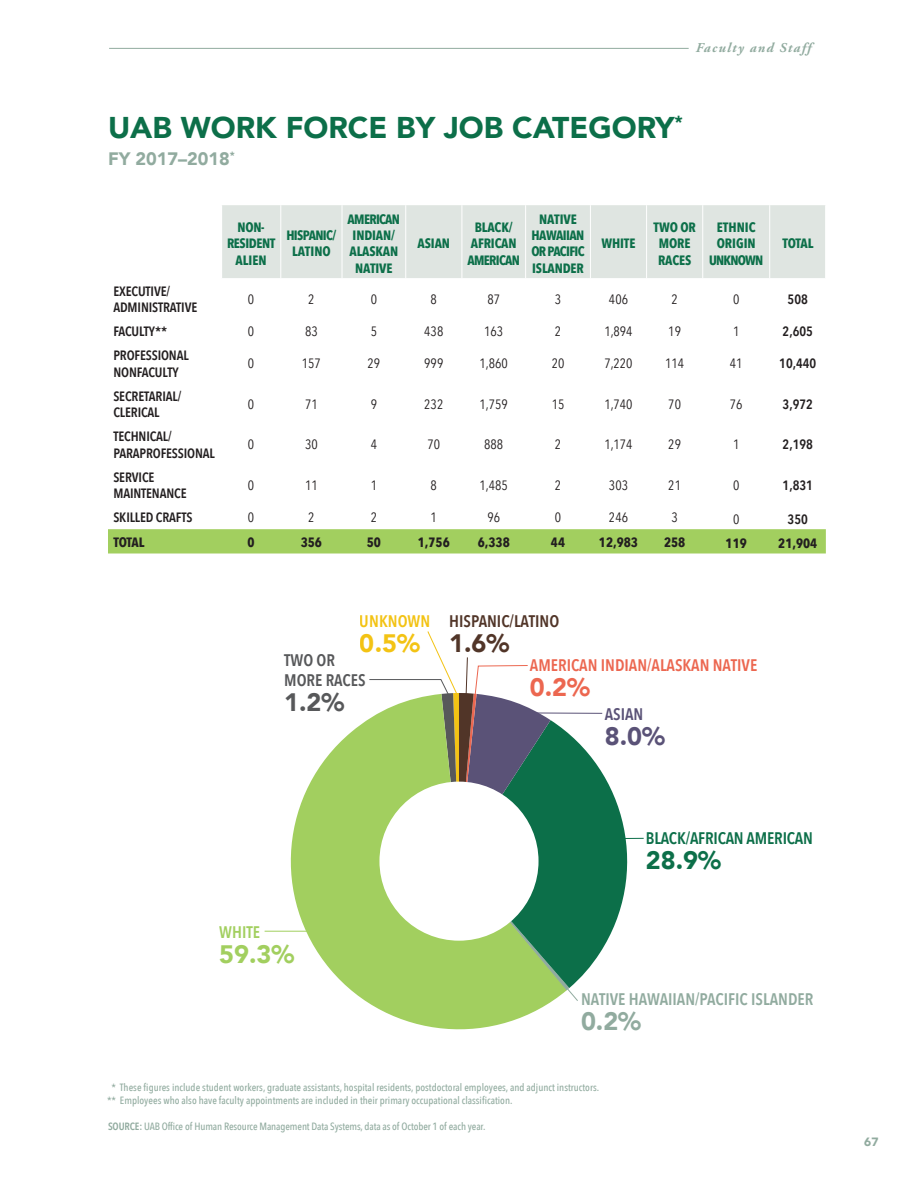
<style>
.page{position:relative;width:918px;height:1188px;background:#fff}
.page>*{position:absolute;margin:0;border:0;box-sizing:border-box;transform-origin:0 0}
.t1{font:900 30px "Avenir";color:#0c6f49}
.t2{font:900 25.2px "Avenir";color:#a2cf5f}
.t3{font:900 25.2px "Avenir";color:#0c6f49}
.t4{font:900 25.2px "Avenir";color:#f3c314}
.t5{font:900 25.2px "Avenir";color:#513528}
.t6{font:900 25.2px "Avenir";color:#ec6750}
.t7{font:900 25.2px "Avenir";color:#5a5277}
.t8{font:900 25.2px "Avenir";color:#91ab9f}
.t9{font:900 25.2px "Avenir";color:#57585a}
.t10{font:900 18px "Avenir";color:#91ab9f}
.t11{font:600 16.8px "Avenir Next Condensed";color:#91ab9f}
.t12{font:600 16.8px "Avenir Next Condensed";color:#ec6750}
.t13{font:600 16.8px "Avenir Next Condensed";letter-spacing:-.01em;color:#0c6f49}
.t14{font:600 16.8px "Avenir Next Condensed";color:#513528}
.t15{font:600 16.8px/20.1px "Avenir Next Condensed";color:#57585a}
.t16{font:600 16.8px "Avenir Next Condensed";color:#f3c314}
.t17{font:600 16.8px "Avenir Next Condensed";color:#5a5277}
.t18{font:600 16.8px "Avenir Next Condensed";color:#a2cf5f}
.t19{font:600 13.5px/16.2px "Avenir Next Condensed";letter-spacing:-.01em;color:#231f20}
.t20{font:13.5px "Avenir Next Condensed";color:#231f20}
.t21{font:700 13.5px/16.2px "Avenir Next Condensed";letter-spacing:-.01em;color:#0c6f49;text-align:center}
.t22{font:700 13.5px "Avenir Next Condensed";color:#231f20}
.t23{font:700 13.5px/16.2px "Avenir Next Condensed";letter-spacing:-.04em;color:#0c6f49;text-align:center}
.t24{font:italic 700 13.5px "Adobe Garamond Pro";letter-spacing:.1em;color:#91ab9f}
.t25{font:700 13.5px/16.2px "Avenir Next Condensed";letter-spacing:-.045em;color:#0c6f49;text-align:center}
.t26{font:700 13.5px/16.2px "Avenir Next Condensed";letter-spacing:-.03em;color:#0c6f49;text-align:center}
.t27{font:900 12px "Avenir";color:#91ab9f}
.t28{font:500 10.5px/13.5px "Avenir Next Condensed";color:#91ab9f}
.s1{font-weight:600}
</style>
<div class="page">
<hr style="left:109px;top:48px;width:580px;height:1px;background:#91ab9f">
<svg style="left:270px;top:719px;width:281px;height:311px;fill:#a2cf5f"></svg>
<svg style="left:603px;top:774px;width:41px;height:174px"></svg>
<hr style="left:594px;top:838px;width:50px;height:1px;background:#0c6f49">
<div style="left:222px;top:205px;width:603px;height:73px;background:#dfe5e1"></div>
<svg style="left:108px;top:529px;width:718px;height:25px;background:#a4d063"></svg>
<hr style="left:280px;top:205px;width:1px;height:73px;background:#fff">
<hr style="left:342px;top:205px;width:1px;height:73px;background:#fff">
<hr style="left:405px;top:205px;width:1px;height:73px;background:#fff">
<hr style="left:462px;top:205px;width:1px;height:73px;background:#fff">
<hr style="left:525px;top:205px;width:1px;height:73px;background:#fff">
<hr style="left:590px;top:205px;width:1px;height:73px;background:#fff">
<hr style="left:646px;top:205px;width:1px;height:73px;background:#fff">
<hr style="left:702px;top:205px;width:1px;height:73px;background:#fff">
<hr style="left:769px;top:205px;width:1px;height:73px;background:#fff">
<svg style="left:368px;top:631px;width:235px;height:371px"></svg>
<hr style="left:265px;top:931px;width:62px;height:1px;background:#a2cf5f">
<p class="t24" style="left:696px;top:40px;width:117px">Faculty and Staff</p>
<p class="t1" style="left:108px;top:102px;width:576px">UAB WORK FORCE BY JOB CATEGORY<sup>*</sup></p>
<p class="t10" style="left:108px;top:143px;width:128px">FY 2017–2018<sup>*</sup></p>
<p class="t26" style="left:227px;top:219px;width:50px">NON-<br>RESIDENT</p>
<p class="t21" style="left:236px;top:252px;width:33px">ALIEN</p>
<p class="t25" style="left:286px;top:227px;width:52px">HISPANIC/<br>LATINO</p>
<p class="t21" style="left:348px;top:211px;width:54px">AMERICAN<br>INDIAN/<br>ALASKAN<br>NATIVE</p>
<p class="t21" style="left:418px;top:235px;width:34px">ASIAN</p>
<p class="t21" style="left:468px;top:219px;width:54px">BLACK/<br>AFRICAN<br>AMERICAN</p>
<p class="t23" style="left:531px;top:211px;width:55px">NATIVE<br>HAWAIIAN<br>OR PACIFIC<br>ISLANDER</p>
<p class="t21" style="left:602px;top:235px;width:35px">WHITE</p>
<p class="t21" style="left:654px;top:219px;width:44px">TWO OR<br>MORE<br>RACES</p>
<p class="t21" style="left:709px;top:219px;width:56px">ETHNIC<br>ORIGIN<br>UNKNOWN</p>
<p class="t21" style="left:782px;top:235px;width:33px">TOTAL</p>
<p class="t19" style="left:113px;top:282px;width:85px">EXECUTIVE/<br>ADMINISTRATIVE</p>
<p class="t20" style="left:248px;top:287px;width:8px">0</p>
<p class="t20" style="left:308px;top:287px;width:8px">2</p>
<p class="t20" style="left:371px;top:287px;width:8px">0</p>
<p class="t20" style="left:431px;top:287px;width:8px">8</p>
<p class="t20" style="left:487px;top:287px;width:14px">87</p>
<p class="t20" style="left:555px;top:287px;width:8px">3</p>
<p class="t20" style="left:609px;top:287px;width:21px">406</p>
<p class="t20" style="left:671px;top:287px;width:8px">2</p>
<p class="t20" style="left:733px;top:287px;width:8px">0</p>
<p class="t19" style="left:788px;top:290px;width:22px">508</p>
<p class="t19" style="left:113px;top:323px;width:55px">FACULTY**</p>
<p class="t20" style="left:248px;top:320px;width:8px">0</p>
<p class="t20" style="left:305px;top:320px;width:14px">83</p>
<p class="t20" style="left:371px;top:320px;width:8px">5</p>
<p class="t20" style="left:424px;top:320px;width:21px">438</p>
<p class="t20" style="left:484px;top:320px;width:21px">163</p>
<p class="t20" style="left:555px;top:320px;width:8px">2</p>
<p class="t20" style="left:604px;top:320px;width:30px">1,894</p>
<p class="t20" style="left:668px;top:320px;width:14px">19</p>
<p class="t20" style="left:733px;top:320px;width:8px">1</p>
<p class="t19" style="left:783px;top:323px;width:32px">2,605</p>
<p class="t19" style="left:113px;top:347px;width:77px">PROFESSIONAL<br>NONFACULTY</p>
<p class="t20" style="left:248px;top:352px;width:8px">0</p>
<p class="t20" style="left:302px;top:352px;width:21px">157</p>
<p class="t20" style="left:368px;top:352px;width:14px">29</p>
<p class="t20" style="left:424px;top:352px;width:21px">999</p>
<p class="t20" style="left:480px;top:352px;width:30px">1,860</p>
<p class="t20" style="left:552px;top:352px;width:14px">20</p>
<p class="t20" style="left:604px;top:352px;width:30px">7,220</p>
<p class="t20" style="left:665px;top:352px;width:21px">114</p>
<p class="t20" style="left:730px;top:352px;width:14px">41</p>
<p class="t19" style="left:779px;top:355px;width:39px">10,440</p>
<p class="t19" style="left:113px;top:388px;width:69px">SECRETARIAL/<br>CLERICAL</p>
<p class="t20" style="left:248px;top:393px;width:8px">0</p>
<p class="t20" style="left:305px;top:393px;width:14px">71</p>
<p class="t20" style="left:371px;top:393px;width:8px">9</p>
<p class="t20" style="left:424px;top:393px;width:21px">232</p>
<p class="t20" style="left:480px;top:393px;width:30px">1,759</p>
<p class="t20" style="left:552px;top:393px;width:14px">15</p>
<p class="t20" style="left:604px;top:393px;width:30px">1,740</p>
<p class="t20" style="left:668px;top:393px;width:14px">70</p>
<p class="t20" style="left:730px;top:393px;width:14px">76</p>
<p class="t19" style="left:783px;top:396px;width:32px">3,972</p>
<p class="t19" style="left:113px;top:428px;width:103px">TECHNICAL/<br>PARAPROFESSIONAL</p>
<p class="t20" style="left:248px;top:433px;width:8px">0</p>
<p class="t20" style="left:305px;top:433px;width:14px">30</p>
<p class="t20" style="left:371px;top:433px;width:8px">4</p>
<p class="t20" style="left:427px;top:433px;width:14px">70</p>
<p class="t20" style="left:484px;top:433px;width:21px">888</p>
<p class="t20" style="left:555px;top:433px;width:8px">2</p>
<p class="t20" style="left:604px;top:433px;width:30px">1,174</p>
<p class="t20" style="left:668px;top:433px;width:14px">29</p>
<p class="t20" style="left:733px;top:433px;width:8px">1</p>
<p class="t19" style="left:783px;top:436px;width:32px">2,198</p>
<p class="t19" style="left:113px;top:469px;width:75px">SERVICE<br>MAINTENANCE</p>
<p class="t20" style="left:248px;top:474px;width:8px">0</p>
<p class="t20" style="left:305px;top:474px;width:14px">11</p>
<p class="t20" style="left:371px;top:474px;width:8px">1</p>
<p class="t20" style="left:431px;top:474px;width:8px">8</p>
<p class="t20" style="left:480px;top:474px;width:30px">1,485</p>
<p class="t20" style="left:555px;top:474px;width:8px">2</p>
<p class="t20" style="left:609px;top:474px;width:21px">303</p>
<p class="t20" style="left:668px;top:474px;width:14px">21</p>
<p class="t20" style="left:733px;top:474px;width:8px">0</p>
<p class="t19" style="left:783px;top:477px;width:32px">1,831</p>
<p class="t19" style="left:113px;top:509px;width:81px">SKILLED CRAFTS</p>
<p class="t20" style="left:248px;top:506px;width:8px">0</p>
<p class="t20" style="left:308px;top:506px;width:8px">2</p>
<p class="t20" style="left:371px;top:506px;width:8px">2</p>
<p class="t20" style="left:431px;top:506px;width:8px">1</p>
<p class="t20" style="left:487px;top:506px;width:14px">96</p>
<p class="t20" style="left:555px;top:506px;width:8px">0</p>
<p class="t20" style="left:609px;top:506px;width:21px">246</p>
<p class="t20" style="left:671px;top:506px;width:8px">3</p>
<p class="t20" style="left:733px;top:508px;width:8px">0</p>
<p class="t19" style="left:788px;top:511px;width:22px">350</p>
<p class="t22" style="left:113px;top:534px;width:33px">TOTAL</p>
<p class="t22" style="left:248px;top:534px;width:9px">0</p>
<p class="t22" style="left:301px;top:534px;width:23px">356</p>
<p class="t22" style="left:367px;top:534px;width:16px">50</p>
<p class="t22" style="left:418px;top:534px;width:33px">1,756</p>
<p class="t22" style="left:478px;top:534px;width:33px">6,338</p>
<p class="t22" style="left:551px;top:534px;width:16px">44</p>
<p class="t22" style="left:599px;top:534px;width:41px">12,983</p>
<p class="t22" style="left:664px;top:534px;width:23px">258</p>
<p class="t22" style="left:726px;top:535px;width:23px">119</p>
<p class="t22" style="left:778px;top:535px;width:41px">21,904</p>
<h3 class="t16" style="left:360px;top:607px;width:72px">UNKNOWN</h3>
<h2 class="t4" style="left:360px;top:622px;width:62px">0.5%</h2>
<p class="t15" style="left:284px;top:649px;width:83px">TWO OR<br>MORE RACES</p>
<p class="t9" style="left:284px;top:680px;width:62px">1.2%</p>
<p class="t14" style="left:449px;top:607px;width:112px">HISPANIC/LATINO</p>
<p class="t5" style="left:449px;top:622px;width:62px">1.6%</p>
<p class="t12" style="left:530px;top:651px;width:229px">AMERICAN INDIAN/ALASKAN NATIVE</p>
<p class="t6" style="left:530px;top:666px;width:62px">0.2%</p>
<p class="t17" style="left:605px;top:700px;width:40px">ASIAN</p>
<p class="t7" style="left:605px;top:715px;width:62px">8.0%</p>
<h3 class="t18" style="left:219px;top:917px;width:42px">WHITE</h3>
<h2 class="t2" style="left:219px;top:932px;width:77px">59.3%</h2>
<p class="t13" style="left:646px;top:823px;width:169px">BLACK/AFRICAN AMERICAN</p>
<p class="t3" style="left:646px;top:839px;width:77px">28.9%</p>
<p class="t11" style="left:581px;top:985px;width:234px">NATIVE HAWAIIAN/PACIFIC ISLANDER</p>
<p class="t8" style="left:581px;top:1000px;width:62px">0.2%</p>
<p class="t28" style="left:107px;top:1080px;width:494px;text-indent:4px">* These figures include student workers, graduate assistants, hospital residents, postdoctoral employees, and adjunct instructors. ** Employees who also have faculty appointments are included in their primary occupational classification.</p>
<p class="t28" style="left:108px;top:1120px;width:379px"><span class="s1">SOURCE:</span> UAB Office of Human Resource Management Data Systems, data as of October 1 of each year.</p>
<p class="t27" style="left:864px;top:1132px;width:16px">67</p>
</div>
